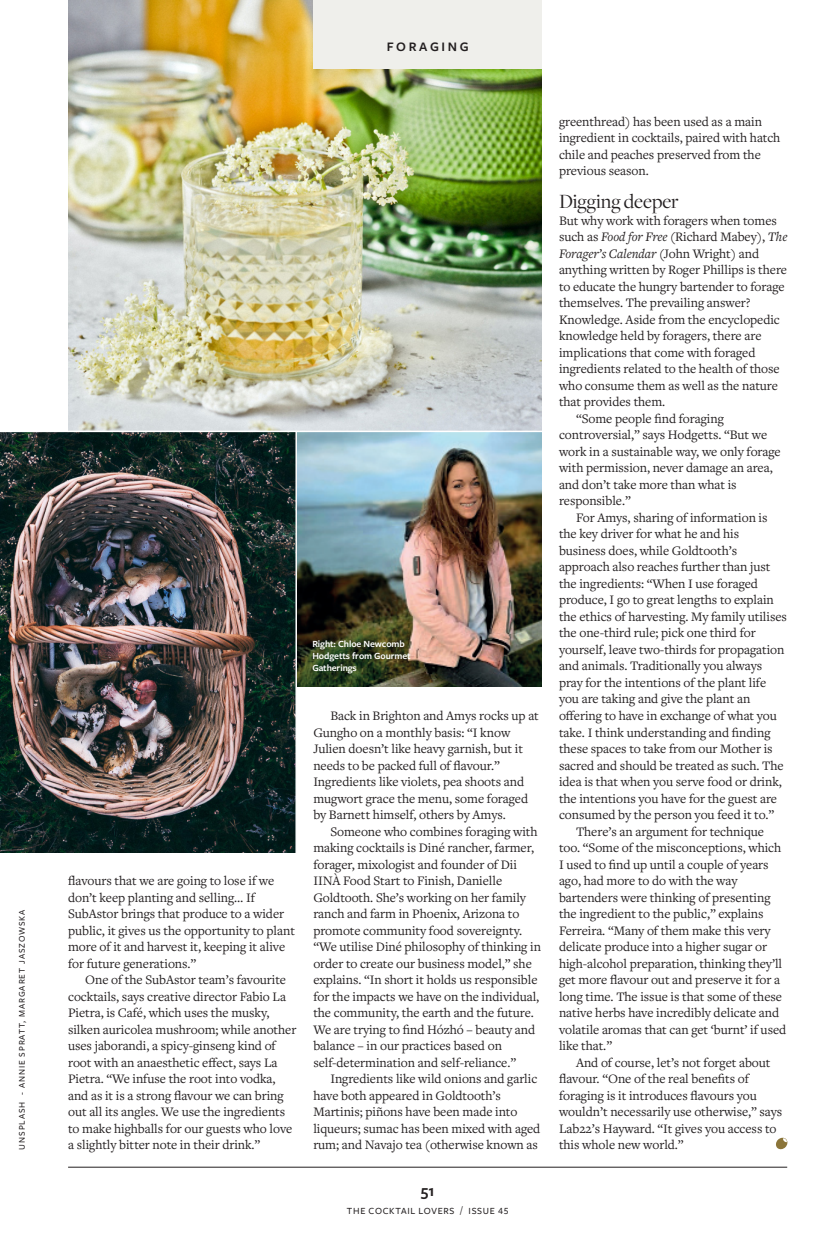
<style>
.page{position:relative;width:830px;height:1255px;background:#fff}
.page>*{position:absolute;margin:0;border:0;box-sizing:border-box;transform-origin:0 0}
.t1{font:21px "Freight Disp Pro";letter-spacing:-.005em;color:#231f20}
.t2{font:600 16.5px "Freight Sans Pro";color:#231f20}
.t3{font:13.5px/16.5px "Freight Text Pro";letter-spacing:-.005em;color:#231f20}
.t4{font:600 13.5px "Freight Sans Pro";letter-spacing:.2em;color:#231f20}
.t5{font:600 9.75px/12px "Freight Sans Pro";letter-spacing:-.01em;color:#fff}
.t6{font:500 9.75px "Freight Sans Pro";letter-spacing:.07em;color:#231f20}
.t7{font:500 9px "Freight Sans Pro";letter-spacing:.1em;color:#231f20}
.s1{font-style:italic}
</style>
<div class="page">
<hr style="left:68px;top:1166px;width:718px;height:1px;background:#231f20">
<svg style="left:776px;top:1137px;width:11px;height:12px"></svg>
<img style="left:68px;top:0;width:473px;height:430px">
<div style="left:313px;top:0;width:228px;height:68px;background:#efefeb"></div>
<img style="left:297px;top:432px;width:244px;height:255px">
<img style="left:0;top:432px;width:295px;height:420px">
<p class="t7" style="left:16px;top:1149px;width:241px;rotate:-90deg">UNSPLASH - ANNIE SPRATT, MARGARET JASZOWSKA</p>
<p class="t4" style="left:386px;top:37px;width:84px">FORAGING</p>
<p class="t3" style="left:68px;top:872px;width:228px">flavours that we are going to lose if we don’t keep planting and selling… If SubAstor brings that produce to a wider public, it gives us the opportunity to plant more of it and harvest it, keeping it alive for future generations.”</p>
<p class="t3" style="left:68px;top:971px;width:230px;text-indent:17px">One of the SubAstor team’s favourite cocktails, says creative director Fabio La Pietra, is Café, which uses the musky, silken auricolea mushroom; while another uses jaborandi, a spicy-ginseng kind of root with an anaesthetic effect, says La Pietra. “We infuse the root into vodka, and as it is a strong flavour we can bring out all its angles. We use the ingredients to make highballs for our guests who love a slightly bitter note in their drink.”</p>
<p class="t5" style="left:312px;top:637px;width:100px">Right: Chloe Newcomb<br>Hodgetts from Gourmet<br>Gatherings</p>
<p class="t3" style="left:313px;top:707px;width:227px;text-indent:17px">Back in Brighton and Amys rocks up at Gungho on a monthly basis: “I know Julien doesn’t like heavy garnish, but it needs to be packed full of flavour.” Ingredients like violets, pea shoots and mugwort grace the menu, some foraged by Barnett himself, others by Amys.</p>
<p class="t3" style="left:313px;top:822px;width:229px;text-indent:17px">Someone who combines foraging with making cocktails is Diné rancher, farmer, forager, mixologist and founder of Dii IINÀ Food Start to Finish, Danielle Goldtooth. She’s working on her family ranch and farm in Phoenix, Arizona to promote community food sovereignty. “We utilise Diné philosophy of thinking in order to create our business model,” she explains. “In short it holds us responsible for the impacts we have on the individual, the community, the earth and the future.<br>We are trying to find Hózhó – beauty and balance – in our practices based on self-determination and self-reliance.”</p>
<p class="t3" style="left:313px;top:1070px;width:228px;text-indent:17px">Ingredients like wild onions and garlic have both appeared in Goldtooth’s Martinis; piñons have been made into liqueurs; sumac has been mixed with aged rum; and Navajo tea (otherwise known as</p>
<p class="t2" style="left:421px;top:1179px;width:15px">51</p>
<p class="t6" style="left:347px;top:1203px;width:163px">THE COCKTAIL LOVERS / ISSUE 45</p>
<p class="t3" style="left:558px;top:113px;width:223px">greenthread) has been used as a main ingredient in cocktails, paired with hatch chile and peaches preserved from the previous season.</p>
<p class="t1" style="left:558px;top:188px;width:121px">Digging deeper</p>
<p class="t3" style="left:558px;top:212px;width:230px">But why work with foragers when tomes such as <span class="s1">Food for Free</span> (Richard Mabey), <span class="s1">The Forager’s Calendar</span> (John Wright) and anything written by Roger Phillips is there to educate the hungry bartender to forage themselves. The prevailing answer?<br>Knowledge. Aside from the encyclopedic knowledge held by foragers, there are implications that come with foraged ingredients related to the health of those who consume them as well as the nature that provides them.</p>
<p class="t3" style="left:558px;top:410px;width:223px;text-indent:17px">“Some people find foraging controversial,” says Hodgetts. “But we work in a sustainable way, we only forage with permission, never damage an area, and don’t take more than what is responsible.”</p>
<p class="t3" style="left:558px;top:509px;width:229px;text-indent:17px">For Amys, sharing of information is the key driver for what he and his business does, while Goldtooth’s approach also reaches further than just the ingredients: “When I use foraged produce, I go to great lengths to explain the ethics of harvesting. My family utilises the one-third rule; pick one third for yourself, leave two-thirds for propagation and animals. Traditionally you always pray for the intentions of the plant life you are taking and give the plant an offering to have in exchange of what you take. I think understanding and finding these spaces to take from our Mother is sacred and should be treated as such. The idea is that when you serve food or drink, the intentions you have for the guest are consumed by the person you feed it to.”</p>
<p class="t3" style="left:558px;top:822px;width:229px;text-indent:17px">There’s an argument for technique too. “Some of the misconceptions, which I used to find up until a couple of years ago, had more to do with the way bartenders were thinking of presenting the ingredient to the public,” explains Ferreira. “Many of them make this very delicate produce into a higher sugar or high-alcohol preparation, thinking they’ll get more flavour out and preserve it for a long time. The issue is that some of these native herbs have incredibly delicate and volatile aromas that can get ‘burnt’ if used like that.”</p>
<p class="t3" style="left:558px;top:1053px;width:225px;text-indent:17px">And of course, let’s not forget about flavour. “One of the real benefits of foraging is it introduces flavours you wouldn’t necessarily use otherwise,” says Lab22’s Hayward. “It gives you access to this whole new world.”</p>
</div>
